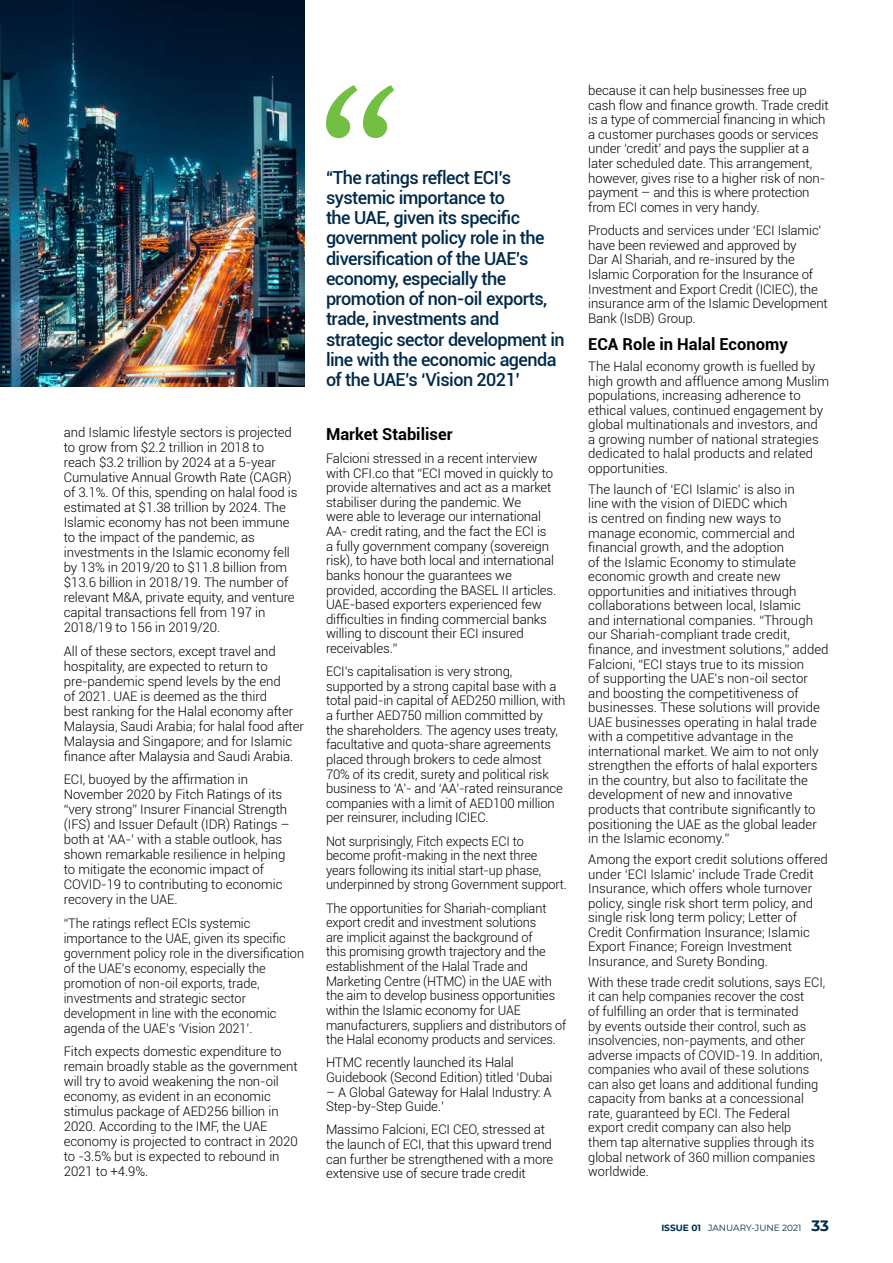
<style>
.page{position:relative;width:893px;height:1263px;background:#fff}
.page>*{position:absolute;margin:0;border:0;box-sizing:border-box;transform-origin:0 0}
.t1{font:500 18px/20.2px "Roboto";letter-spacing:-.03em;color:#002a4a}
.t2{font:700 16.5px "Roboto";color:#000}
.t3{font:300 13.2px/14.7px "Roboto";letter-spacing:-.005em;color:#000}
.t4{font:300 13.2px/14.7px "Roboto";letter-spacing:-.005em;color:#000;scale:.96 1}
.t5{font:9px "Montserrat";color:#002a4a}
.s1{font-weight:700}
.s2{font-weight:700;font-size:15px}
</style>
<div class="page">
<svg style="left:326px;top:85px;width:68px;height:53px"></svg>
<img style="left:0;top:0;width:305px;height:386px">
<p class="t3" style="left:64px;top:425px;width:235px">and Islamic lifestyle sectors is projected to grow from $2.2 trillion in 2018 to reach $3.2 trillion by 2024 at a 5-year Cumulative Annual Growth Rate (CAGR) of 3.1%. Of this, spending on halal food is estimated at $1.38 trillion by 2024. The Islamic economy has not been immune to the impact of the pandemic, as investments in the Islamic economy fell by 13% in 2019/20 to $11.8 billion from $13.6 billion in 2018/19. The number of relevant M&amp;A, private equity, and venture capital transactions fell from 197 in 2018/19 to 156 in 2019/20.</p>
<p class="t3" style="left:64px;top:643px;width:242px">All of these sectors, except travel and hospitality, are expected to return to pre-pandemic spend levels by the end<br>of 2021. UAE is deemed as the third<br>best ranking for the Halal economy after Malaysia, Saudi Arabia; for halal food after Malaysia and Singapore; and for Islamic finance after Malaysia and Saudi Arabia.</p>
<p class="t3" style="left:64px;top:772px;width:227px">ECI, buoyed by the affirmation in November 2020 by Fitch Ratings of its “very strong” Insurer Financial Strength (IFS) and Issuer Default (IDR) Ratings – both at ‘AA-’ with a stable outlook, has shown remarkable resilience in helping to mitigate the economic impact of COVID-19 to contributing to economic recovery in the UAE.</p>
<p class="t3" style="left:64px;top:915px;width:242px">“The ratings reflect ECIs systemic importance to the UAE, given its specific government policy role in the diversification of the UAE’s economy, especially the promotion of non-oil exports, trade, investments and strategic sector development in line with the economic agenda of the UAE’s ‘Vision 2021’.</p>
<p class="t3" style="left:64px;top:1044px;width:236px">Fitch expects domestic expenditure to remain broadly stable as the government will try to avoid weakening the non-oil economy, as evident in an economic stimulus package of AED256 billion in 2020. According to the IMF, the UAE economy is projected to contract in 2020 to -3.5% but is expected to rebound in 2021 to +4.9%.</p>
<p class="t1" style="left:326px;top:166px;width:240px">“The ratings reflect ECI’s systemic importance to<br>the UAE, given its specific government policy role in the diversification of the UAE’s economy, especially the promotion of non-oil exports, trade, investments and strategic sector development in line with the economic agenda of the UAE’s ‘Vision 2021’</p>
<p class="t2" style="left:326px;top:422px;width:128px">Market Stabiliser</p>
<p class="t3" style="left:326px;top:450px;width:232px">Falcioni stressed in a recent interview with CFI.co that “ECI moved in quickly to provide alternatives and act as a market stabiliser during the pandemic. We<br>were able to leverage our international AA- credit rating, and the fact the ECI is a fully government company (sovereign risk), to have both local and international banks honour the guarantees we provided, according the BASEL II articles.<br>UAE-based exporters experienced few difficulties in finding commercial banks willing to discount their ECI insured receivables.”</p>
<p class="t3" style="left:326px;top:664px;width:241px">ECI’s capitalisation is very strong, supported by a strong capital base with a total paid-in capital of AED250 million, with a further AED750 million committed by<br>the shareholders. The agency uses treaty, facultative and quota-share agreements placed through brokers to cede almost 70% of its credit, surety and political risk business to ‘A’- and ‘AA’-rated reinsurance companies with a limit of AED100 million per reinsurer, including ICIEC.</p>
<p class="t4" style="left:326px;top:833px;width:252px">Not surprisingly, Fitch expects ECI to become profit-making in the next three years following its initial start-up phase, underpinned by strong Government support.</p>
<p class="t3" style="left:326px;top:900px;width:242px">The opportunities for Shariah-compliant export credit and investment solutions<br>are implicit against the background of<br>this promising growth trajectory and the establishment of the Halal Trade and Marketing Centre (HTMC) in the UAE with the aim to develop business opportunities within the Islamic economy for UAE manufacturers, suppliers and distributors of the Halal economy products and services.</p>
<p class="t3" style="left:326px;top:1055px;width:228px">HTMC recently launched its Halal<br>Guidebook (Second Edition) titled ‘Dubai</p>
<p class="t3" style="left:326px;top:1084px;width:227px">– A Global Gateway for Halal Industry: A<br>Step-by-Step Guide.’</p>
<p class="t3" style="left:326px;top:1122px;width:229px">Massimo Falcioni, ECI CEO, stressed at the launch of ECI, that this upward trend can further be strengthened with a more extensive use of secure trade credit</p>
<p class="t3" style="left:588px;top:82px;width:242px">because it can help businesses free up cash flow and finance growth. Trade credit is a type of commercial financing in which a customer purchases goods or services under ‘credit’ and pays the supplier at a later scheduled date. This arrangement, however, gives rise to a higher risk of non&shy;payment – and this is where protection from ECI comes in very handy.</p>
<p class="t3" style="left:588px;top:223px;width:241px">Products and services under ‘ECI Islamic’ have been reviewed and approved by<br>Dar Al Shariah, and re-insured by the Islamic Corporation for the Insurance of Investment and Export Credit (ICIEC), the insurance arm of the Islamic Development Bank (IsDB) Group.</p>
<p class="t2" style="left:588px;top:333px;width:201px">ECA Role in Halal Economy</p>
<p class="t3" style="left:588px;top:359px;width:242px">The Halal economy growth is fuelled by high growth and affluence among Muslim populations, increasing adherence to ethical values, continued engagement by global multinationals and investors, and<br>a growing number of national strategies dedicated to halal products and related opportunities.</p>
<p class="t3" style="left:588px;top:481px;width:242px">The launch of ‘ECI Islamic’ is also in<br>line with the vision of DIEDC which<br>is centred on finding new ways to manage economic, commercial and financial growth, and the adoption<br>of the Islamic Economy to stimulate economic growth and create new opportunities and initiatives through collaborations between local, Islamic<br>and international companies. “Through our Shariah-compliant trade credit, finance, and investment solutions,” added Falcioni, “ECI stays true to its mission<br>of supporting the UAE’s non-oil sector and boosting the competitiveness of businesses. These solutions will provide UAE businesses operating in halal trade with a competitive advantage in the international market. We aim to not only strengthen the efforts of halal exporters in the country, but also to facilitate the development of new and innovative products that contribute significantly to positioning the UAE as the global leader in the Islamic economy.”</p>
<p class="t3" style="left:588px;top:852px;width:241px">Among the export credit solutions offered under ‘ECI Islamic’ include Trade Credit Insurance, which offers whole turnover policy, single risk short term policy, and single risk long term policy; Letter of Credit Confirmation Insurance; Islamic Export Finance; Foreign Investment Insurance, and Surety Bonding.</p>
<p class="t3" style="left:588px;top:974px;width:239px">With these trade credit solutions, says ECI, it can help companies recover the cost<br>of fulfilling an order that is terminated<br>by events outside their control, such as insolvencies, non-payments, and other adverse impacts of COVID-19. In addition, companies who avail of these solutions can also get loans and additional funding capacity from banks at a concessional rate, guaranteed by ECI. The Federal export credit company can also help<br>them tap alternative supplies through its global network of 360 million companies worldwide.</p>
<p class="t5" style="left:661px;top:1222px;width:169px"><span class="s1">ISSUE 01</span> JANUARY-JUNE 2021 <span class="s2">33</span></p>
</div>
